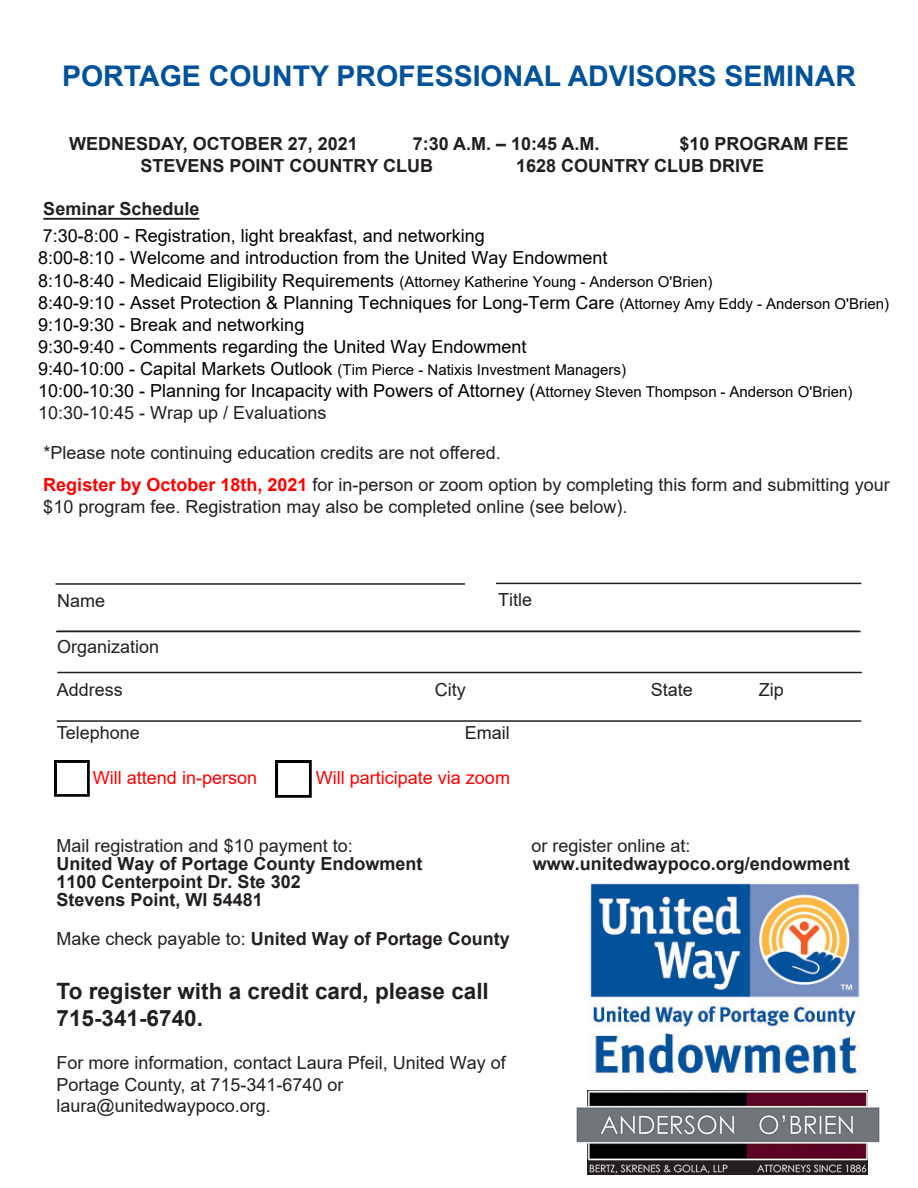
<style>
.page{position:relative;width:918px;height:1188px;background:#fff}
.page>*{position:absolute;margin:0;border:0;box-sizing:border-box;transform-origin:0 0}
.t1{font:700 28.5px "Arial";color:#01529a}
.t2{font:700 22.5px/27px "Arial";color:#231f20}
.t3{font:18px/22px "Arial";color:#000}
.t4{font:700 18px/18px "Arial";color:#231f20}
.t5{font:18px/21.6px "Arial";color:#231f20}
.t6{font:18px "Arial";color:#231f20}
.t7{font:18px "Arial";color:#f00}
.t8{font:15px "Arial";color:#000}
.s1{font-size:15px}
.s2{font-style:inherit}
.s3{font-size:18px}
.s4{color:#231f20}
.s5{font-weight:700;color:#f00}
.s6{font-weight:400}
</style>
<div class="page">
<hr style="left:57px;top:630px;width:802px;height:2px;background:#231f20">
<hr style="left:57px;top:720px;width:804px;height:2px;background:#231f20">
<img style="left:576px;top:1090px;width:304px;height:85px">
<hr style="left:43px;top:218px;width:156px;height:2px;background:#231f20">
<hr style="left:56px;top:583px;width:409px;height:2px;background:#231f20">
<hr style="left:496px;top:583px;width:365px;height:1px;background:#231f20">
<hr style="left:56px;top:631px;width:805px;height:1px;background:#231f20">
<hr style="left:57px;top:672px;width:805px;height:1px;background:#231f20">
<img style="left:590px;top:882px;width:270px;height:194px">
<img style="left:55px;top:760px;width:35px;height:36px">
<img style="left:276px;top:760px;width:35px;height:37px">
<p class="t1" style="left:62px;top:55px;width:795px">PORTAGE COUNTY PROFESSIONAL ADVISORS SEMINAR</p>
<p class="t4" style="left:69px;top:135px;width:290px">WEDNESDAY, OCTOBER 27, 2021</p>
<p class="t4" style="left:413px;top:135px;width:188px">7:30 A.M. – 10:45 A.M.</p>
<p class="t4" style="left:679px;top:135px;width:171px">$10 PROGRAM FEE</p>
<p class="t4" style="left:141px;top:157px;width:294px">STEVENS POINT COUNTRY CLUB</p>
<p class="t4" style="left:516px;top:157px;width:250px">1628 COUNTRY CLUB DRIVE</p>
<p class="t4" style="left:43px;top:200px;width:158px">Seminar Schedule</p>
<p class="t3" style="left:38px;top:225px;width:852px">7:30-8:00 - Registration, light breakfast, and networking<br>8:00-8:10 - Welcome and introduction from the United Way Endowment<br>8:10-8:40 - Medicaid Eligibility Requirements <span class="s1">(Attorney Katherine Young - Anderson O'Brien)<br></span>8:40-9:10 - Asset Protection &amp; Planning Techniques for Long<span class="s2">-</span>Term Care <span class="s1">(Attorney Amy Eddy -</span> <span class="s1">A</span><span class="s1">nderson O'Brien)<br></span>9:10-9:30 - Break and networking<br>9:30-9:40 - Comments regarding the United Way Endowment</p>
<p class="t8" style="left:38px;top:359px;width:589px"><span class="s3">9:40-10:00 - Capital Markets Outlook</span> (Tim Pierce - Natixis Investment Managers)</p>
<p class="t3" style="left:38px;top:380px;width:816px">10:00-10:30 - Planning for Incapacity with Powers of Attorney (<span class="s1">Attorney Steven Thompson - Anderson O'Brien</span><span class="s1">)<br></span><span class="s4">10:30-10:45 - Wrap up / Evaluations</span></p>
<p class="t5" style="left:43px;top:436px;width:848px;line-height:32.5px">*Please note continuing education credits are not offered.<br><span class="s5">Register by October 1</span><span class="s5">8</span><span class="s5">th, 2021</span> <span class="s2">for in-person or zoom option b</span>y completing this form and submitting your</p>
<p class="t6" style="left:43px;top:494px;width:586px"><span class="s2">$10 program fee.</span> Registration may also be completed online (see below).</p>
<p class="t6" style="left:57px;top:588px;width:50px">Name</p>
<p class="t6" style="left:498px;top:587px;width:36px">Title</p>
<p class="t5" style="left:57px;top:679px;width:68px">Address</p>
<p class="t5" style="left:435px;top:679px;width:32px">City</p>
<p class="t5" style="left:651px;top:679px;width:44px">State</p>
<p class="t5" style="left:759px;top:679px;width:27px">Zip</p>
<p class="t5" style="left:57px;top:722px;width:85px">Telephone</p>
<p class="t5" style="left:465px;top:722px;width:46px">Email</p>
<p class="t7" style="left:316px;top:766px;width:196px">Will participate via zoom</p>
<p class="t7" style="left:93px;top:766px;width:166px">Will attend in-person</p>
<p class="t4" style="left:57px;top:837px;width:368px"><span class="s6">Mail registration and $10 payment to:<br></span><span class="s2">United Way of</span> Portage County Endowment<br>1100 Centerpoint Dr. Ste 302<br>Stevens Point, WI 54481</p>
<p class="t4" style="left:57px;top:930px;width:455px"><span class="s6">Make check payable to:</span> United Way of Portage County</p>
<p class="t2" style="left:57px;top:978px;width:434px">To register with a credit card, please call<br>715-341-6740.</p>
<p class="t5" style="left:57px;top:1052px;width:451px">For more information, contact Laura Pfeil, United Way of<br>Portage County, at 715-341-6740 or laura@unitedwaypoco.org.</p>
<p class="t4" style="left:532px;top:837px;width:320px"><span class="s6">or register online at: </span>www.unitedwaypoco.org/endowment</p>
</div>
